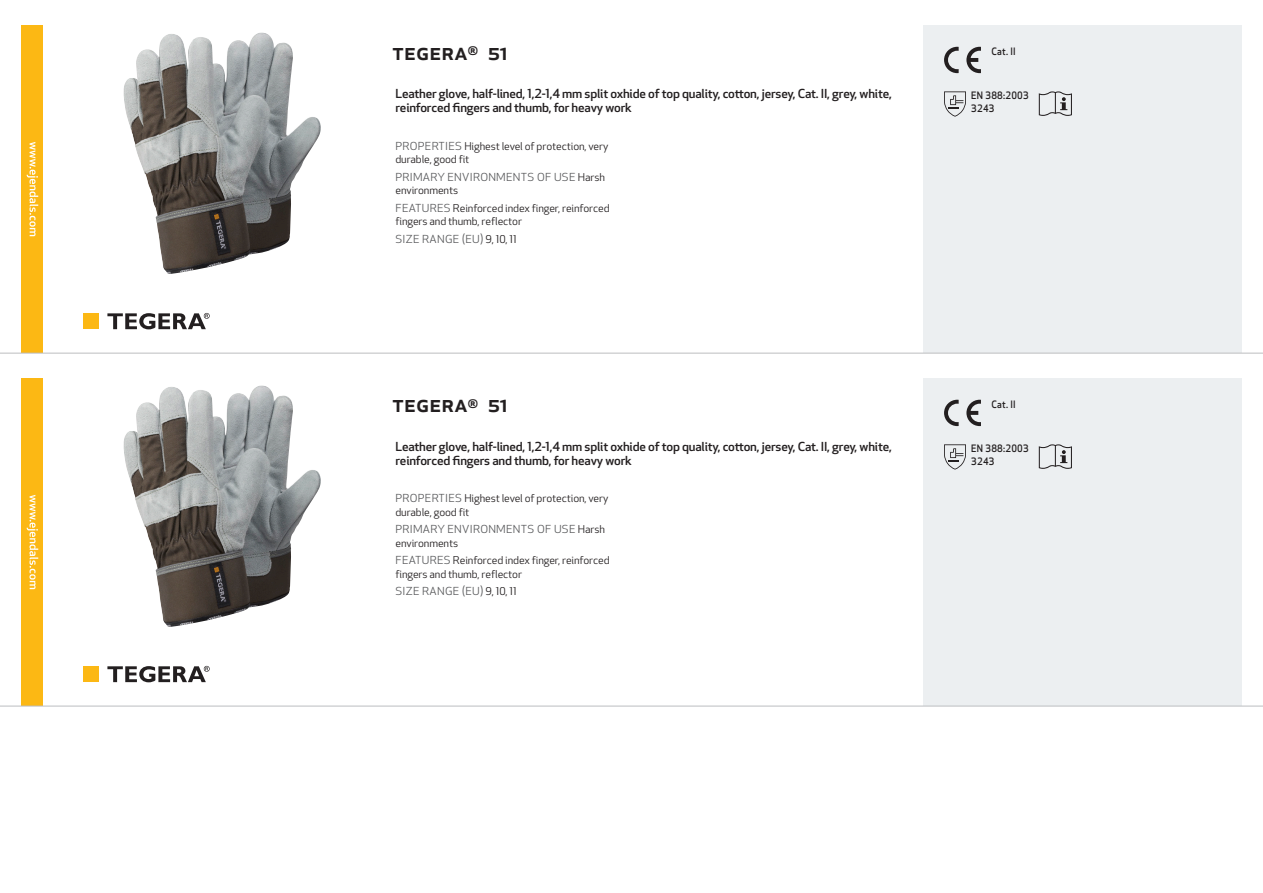
<style>
.page{position:relative;width:1263px;height:893px;background:#fff}
.page>*{position:absolute;margin:0;border:0;box-sizing:border-box;transform-origin:0 0}
.Produkt_namn{font:500 24px "Apex New";color:#231f20}
.Ingress{font:500 12.15px/14.2px "Apex New";letter-spacing:-.015em;color:#231f20;scale:1.06 1}
.Funktion{font:10.8px "Apex New";letter-spacing:.025em;color:#57585a;scale:1.06 1}
.Funktion-2{font:10.5px/13.8px "Apex New";letter-spacing:-.01em;color:#231f20;scale:1.06 1}
.Artikel{font:500 10.05px/13.2px "Apex New";letter-spacing:.025em;color:#231f20;scale:.95 1}
.s1{font-size:10.8px;color:#57585a}
.s2{font-size:10.5px;color:#231f20}
</style>
<div class="page">
<img style="left:123px;top:33px;width:198px;height:241px">
<div style="left:83px;top:313px;width:16px;height:16px;background:#fcb814"></div>
<svg style="left:107px;top:313px;width:103px;height:16px"></svg>
<div style="left:21px;top:26px;width:22px;height:327px;background:#fcb814"></div>
<svg style="left:27px;top:142px;width:11px;height:94px"></svg>
<div style="left:923px;top:26px;width:319px;height:327px;background:#eceff1"></div>
<svg style="left:966px;top:47px;width:15px;height:26px"></svg>
<svg style="left:944px;top:47px;width:15px;height:26px"></svg>
<svg style="left:944px;top:91px;width:22px;height:26px"></svg>
<svg style="left:1039px;top:91px;width:33px;height:25px"></svg>
<img style="left:123px;top:385px;width:198px;height:242px">
<div style="left:83px;top:666px;width:16px;height:16px;background:#fcb814"></div>
<svg style="left:107px;top:666px;width:103px;height:16px"></svg>
<div style="left:21px;top:378px;width:22px;height:328px;background:#fcb814"></div>
<svg style="left:27px;top:495px;width:11px;height:94px"></svg>
<div style="left:923px;top:378px;width:319px;height:328px;background:#eceff1"></div>
<svg style="left:966px;top:400px;width:15px;height:26px"></svg>
<svg style="left:944px;top:400px;width:15px;height:26px"></svg>
<svg style="left:944px;top:444px;width:22px;height:26px"></svg>
<svg style="left:1039px;top:444px;width:33px;height:25px"></svg>
<hr style="left:0;top:353px;width:1263px;height:1px;background:#bcbdc0">
<hr style="left:0;top:706px;width:1263px;height:1px;background:#bcbdc0">
<p class="Produkt_namn" style="left:392px;top:35px;width:118px">TEGERA<sup>®</sup> 51</p>
<p class="Ingress" style="left:395px;top:86px;width:470px">Leather glove, half-lined, 1,2-1,4 mm split oxhide of top quality, cotton, jersey, Cat. II, grey, white, reinforced fingers and thumb, for heavy work</p>
<p class="Funktion-2" style="left:395px;top:139px;width:202px"><span class="s1">PROPERTIES</span> Highest level of protection, very durable, good fit</p>
<p class="Funktion" style="left:395px;top:170px;width:199px">PRIMARY ENVIRONMENTS OF USE <span class="s2">Harsh</span></p>
<p class="Funktion-2" style="left:395px;top:184px;width:61px">environments</p>
<p class="Funktion-2" style="left:395px;top:201px;width:204px"><span class="s1">FEATURES</span> Reinforced index finger, reinforced fingers and thumb, reflector</p>
<p class="Funktion" style="left:395px;top:232px;width:116px">SIZE RANGE (EU) <span class="s2">9, 10, 11</span></p>
<p class="Produkt_namn" style="left:392px;top:388px;width:118px">TEGERA<sup>®</sup> 51</p>
<p class="Ingress" style="left:395px;top:439px;width:470px">Leather glove, half-lined, 1,2-1,4 mm split oxhide of top quality, cotton, jersey, Cat. II, grey, white, reinforced fingers and thumb, for heavy work</p>
<p class="Funktion-2" style="left:395px;top:492px;width:202px"><span class="s1">PROPERTIES</span> Highest level of protection, very durable, good fit</p>
<p class="Funktion" style="left:395px;top:523px;width:199px">PRIMARY ENVIRONMENTS OF USE <span class="s2">Harsh</span></p>
<p class="Funktion-2" style="left:395px;top:537px;width:61px">environments</p>
<p class="Funktion-2" style="left:395px;top:554px;width:204px"><span class="s1">FEATURES</span> Reinforced index finger, reinforced fingers and thumb, reflector</p>
<p class="Funktion" style="left:395px;top:585px;width:116px">SIZE RANGE (EU) <span class="s2">9, 10, 11</span></p>
<p class="Artikel" style="left:991px;top:44px;width:27px">Cat. II</p>
<p class="Artikel" style="left:971px;top:89px;width:62px">EN 388:2003<br>3243</p>
<p class="Artikel" style="left:991px;top:397px;width:27px">Cat. II</p>
<p class="Artikel" style="left:971px;top:442px;width:62px">EN 388:2003<br>3243</p>
</div>
